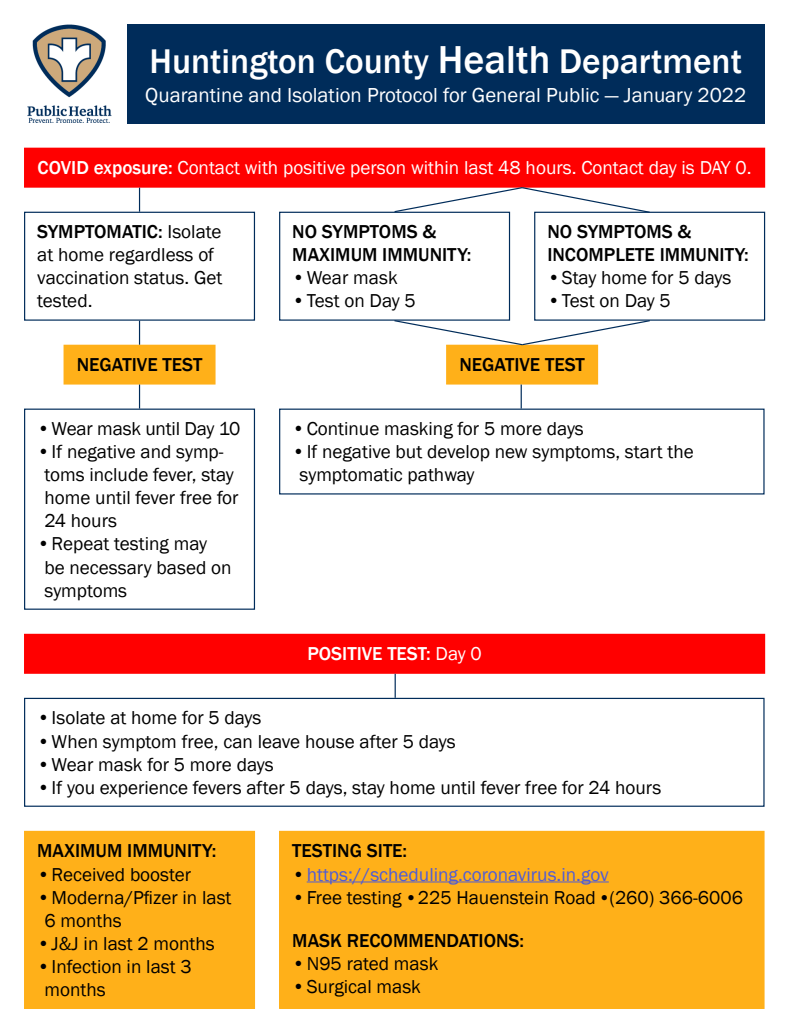
<style>
.page{position:relative;width:788px;height:1033px;background:#fff}
.page>*{position:absolute;margin:0;border:0;box-sizing:border-box;transform-origin:0 0}
.t1{font:500 35.2px "Franklin Gothic";color:#fff}
.t2{font:20.8px "Franklin Gothic";color:#fff}
.t3{font:19.2px/23px "Franklin Gothic";color:#000}
.t4{font:500 19.2px/23px "Franklin Gothic";color:#000}
.t5{font:19.2px "Franklin Gothic";color:#fff}
.t6{font:19.2px "Franklin Gothic";color:#4f5cd6}
.t7{font:500 19.2px "Franklin Gothic";color:#fff}
.s1{font-size:40px}
.s2{font-weight:500}
.s3{font-weight:400}
.s4{color:#000}
.s5{font-family:"Calibri";font-weight:700;font-size:12px}
</style>
<div class="page">
<img style="left:27px;top:24px;width:85px;height:99px">
<div style="left:127px;top:24px;width:637px;height:100px;background:#002c5a"></div>
<div style="left:25px;top:148px;width:739px;height:39px;background:#f00"></div>
<div style="left:24px;top:148px;width:740px;height:40px;border:1px solid #f00"></div>
<div style="left:25px;top:634px;width:739px;height:39px;background:#f00"></div>
<div style="left:24px;top:634px;width:740px;height:40px;border:1px solid #f00"></div>
<div style="left:24px;top:212px;width:231px;height:109px;border:1px solid #002c5a"></div>
<div style="left:25px;top:831px;width:229px;height:177px;background:#ffb019"></div>
<div style="left:24px;top:830px;width:231px;height:179px;border:1px solid #ffb019"></div>
<div style="left:24px;top:698px;width:740px;height:108px;border:1px solid #002c5a"></div>
<div style="left:24px;top:408px;width:231px;height:202px;border:1px solid #002c5a"></div>
<div style="left:64px;top:345px;width:151px;height:39px;background:#ffb019"></div>
<div style="left:446px;top:345px;width:151px;height:39px;background:#ffb019"></div>
<div style="left:446px;top:345px;width:152px;height:39px;border:1px solid #ffb019"></div>
<div style="left:279px;top:212px;width:231px;height:109px;border:1px solid #002c5a"></div>
<div style="left:279px;top:831px;width:484px;height:177px;background:#ffb019"></div>
<hr style="left:306px;top:881px;width:302px;height:1px;background:#4f5cd6">
<div style="left:279px;top:830px;width:485px;height:179px;border:1px solid #ffb019"></div>
<div style="left:279px;top:408px;width:485px;height:86px;border:1px solid #002c5a"></div>
<div style="left:534px;top:212px;width:230px;height:109px;border:1px solid #002c5a"></div>
<svg style="left:139px;top:188px;width:1px;height:24px"></svg>
<svg style="left:139px;top:384px;width:1px;height:24px"></svg>
<svg style="left:394px;top:674px;width:1px;height:24px"></svg>
<svg style="left:520px;top:384px;width:1px;height:24px"></svg>
<svg style="left:139px;top:321px;width:1px;height:24px"></svg>
<svg style="left:393px;top:186px;width:257px;height:28px"></svg>
<svg style="left:393px;top:319px;width:258px;height:27px"></svg>
<h1 class="t1" style="left:149px;top:40px;width:593px">Huntington County <span class="s1">Health</span> Department</h1>
<p class="t2" style="left:145px;top:82px;width:602px">Quarantine and Isolation Protocol for General Public — January 2022</p>
<p class="t5" style="left:38px;top:156px;width:715px"><span class="s2">COVID exposure:</span> Contact with positive person within last 48 hours. Contact day is DAY 0.</p>
<p class="t3" style="left:37px;top:221px;width:186px"><span class="s2">SYMPTOMATIC:</span> Isolate at home regardless of vaccination status. Get tested.</p>
<p class="t4" style="left:292px;top:221px;width:181px">NO SYMPTOMS &amp;<br>MAXIMUM IMMUNITY:</p>
<p class="t3" style="left:292px;top:267px;width:107px">•Wear mask</p>
<p class="t3" style="left:292px;top:290px;width:125px">•Test on Day 5</p>
<p class="t4" style="left:547px;top:221px;width:203px">NO SYMPTOMS &amp;<br>INCOMPLETE IMMUNITY:</p>
<p class="t3" style="left:547px;top:267px;width:185px">•Stay home for 5 days</p>
<p class="t3" style="left:547px;top:290px;width:125px">•Test on Day 5</p>
<p class="t4" style="left:77px;top:353px;width:127px">NEGATIVE TEST</p>
<p class="t4" style="left:459px;top:353px;width:127px">NEGATIVE TEST</p>
<p class="t3" style="left:37px;top:418px;width:205px">•Wear mask until Day 10</p>
<p class="t3" style="left:44px;top:441px;width:196px;text-indent:-7px">•If negative and symp&shy;toms include fever, stay home until fever free for<br>24 hours</p>
<p class="t3" style="left:44px;top:533px;width:188px;text-indent:-7px">•Repeat testing may be necessary based on symptoms</p>
<p class="t3" style="left:292px;top:418px;width:293px">•Continue masking for 5 more days</p>
<p class="t3" style="left:299px;top:441px;width:396px;text-indent:-7px">•If negative but develop new symptoms, start the symptomatic pathway</p>
<p class="t7" style="left:307px;top:642px;width:176px">POSITIVE TEST: <span class="s3">Day 0</span></p>
<p class="t3" style="left:37px;top:707px;width:226px">•Isolate at home for 5 days</p>
<p class="t3" style="left:37px;top:730px;width:420px">•When symptom free, can leave house after 5 days</p>
<p class="t3" style="left:37px;top:753px;width:238px">•Wear mask for 5 more days</p>
<p class="t3" style="left:37px;top:776px;width:625px">•If you experience fevers after 5 days, stay home until fever free for 24 hours</p>
<p class="t4" style="left:37px;top:839px;width:181px">MAXIMUM IMMUNITY:</p>
<p class="t3" style="left:37px;top:863px;width:155px">•Received booster</p>
<p class="t3" style="left:44px;top:886px;width:188px;text-indent:-7px">•Moderna/Pfizer in last<br>6 months</p>
<p class="t3" style="left:37px;top:932px;width:179px">•J&amp;J in last 2 months</p>
<p class="t3" style="left:44px;top:955px;width:149px;text-indent:-7px">•Infection in last 3 months</p>
<p class="t4" style="left:292px;top:839px;width:116px">TESTING SITE:</p>
<p class="t6" style="left:292px;top:862px;width:318px"><span class="s4">•</span>https://scheduling.coronavirus.in.gov</p>
<p class="t3" style="left:292px;top:886px;width:452px">•Free testing <span class="s5">●</span> 225 Hauenstein Road <span class="s5">●</span>(260) 366-6006</p>
<p class="t4" style="left:292px;top:929px;width:233px">MASK RECOMMENDATIONS:</p>
<p class="t3" style="left:292px;top:952px;width:147px">•N95 rated mask</p>
<p class="t3" style="left:292px;top:975px;width:130px">•Surgical mask</p>
</div>
